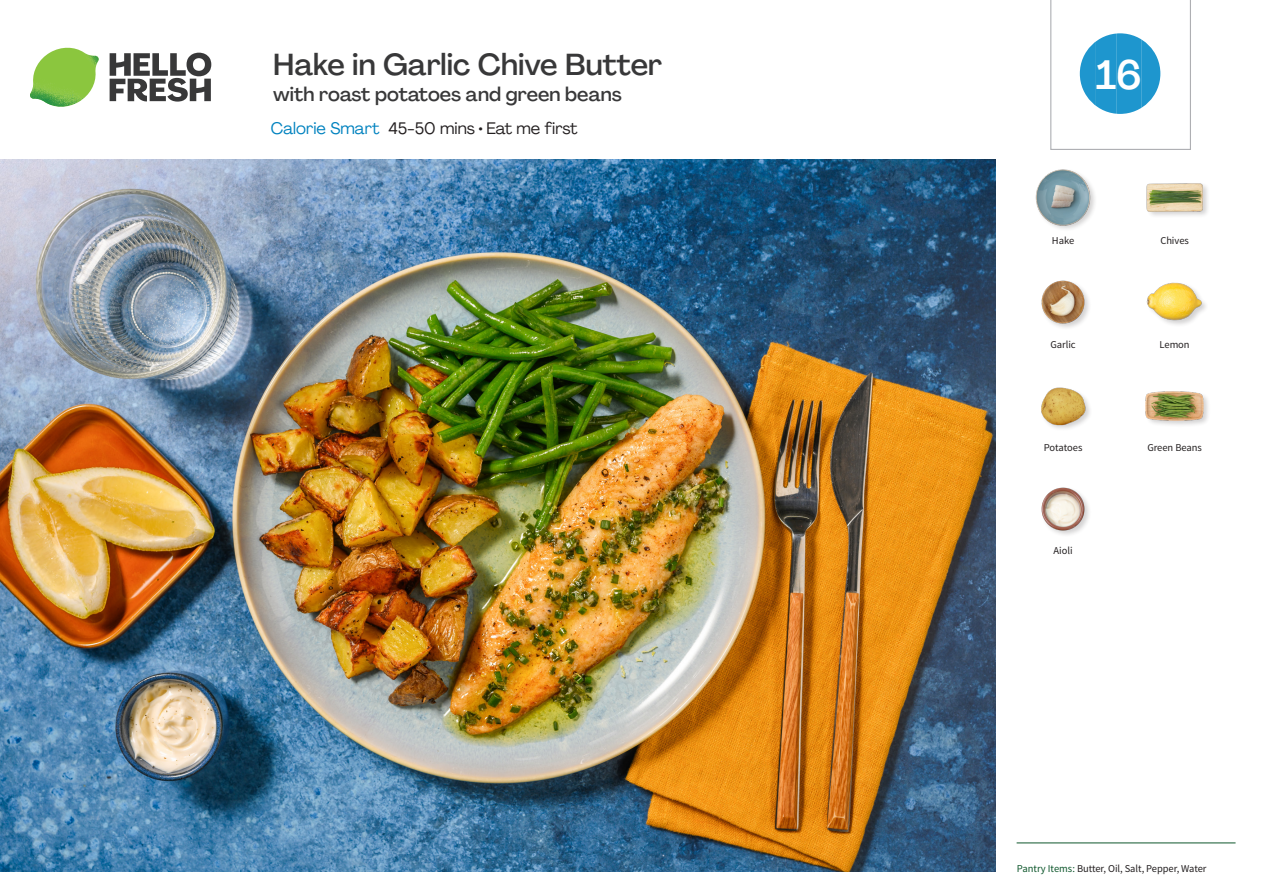
<style>
.page{position:relative;width:1263px;height:893px;background:#fff}
.page>*{position:absolute;margin:0;border:0;box-sizing:border-box;transform-origin:0 0}
._24_Recipe_Nr_Bag{font:500 40.5px "Agrandir";color:#fff}
._15_Titel_UK{font:500 30px "Agrandir";color:#383839}
._15_Titel_UK-2{font:500 19.5px "Agrandir";color:#383839}
._02_Box_Type{font:16.5px "Agrandir";color:#231f20}
._18_FRONT_ingredient{font:10.5px "Source Sans Pro";letter-spacing:-.005em;color:#231f20}
.t1{font:10.5px "Source Sans Variable";letter-spacing:-.005em;color:#231f20}
.s1{color:#0082bf}
.s2{font-family:"Source Sans Pro";color:#0e572c}
</style>
<div class="page">
<svg style="left:110px;top:53px;width:101px;height:49px"></svg>
<img style="left:30px;top:48px;width:69px;height:59px">
<img style="left:0;top:159px;width:995px;height:713px">
<hr style="left:1016px;top:843px;width:219px;height:1px;background:#0e572c">
<div style="left:1035px;top:169px;width:62px;height:63px;background:#231f20;opacity:.2"></div>
<img style="left:1035px;top:169px;width:57px;height:57px">
<div style="left:1146px;top:182px;width:64px;height:37px;background:#231f20;opacity:.2"></div>
<img style="left:1146px;top:182px;width:57px;height:37px">
<div style="left:1147px;top:282px;width:62px;height:45px;background:#231f20;opacity:.2"></div>
<img style="left:1146px;top:282px;width:57px;height:45px">
<img style="left:1041px;top:280px;width:48px;height:48px">
<div style="left:1145px;top:390px;width:65px;height:38px;background:#231f20;opacity:.2"></div>
<img style="left:1146px;top:390px;width:57px;height:38px">
<img style="left:1041px;top:387px;width:49px;height:42px">
<img style="left:1041px;top:487px;width:48px;height:48px">
<svg style="left:1050px;top:0;width:141px;height:150px"></svg>
<p class="_15_Titel_UK" style="left:273px;top:46px;width:391px">Hake in Garlic Chive Butter</p>
<p class="_15_Titel_UK-2" style="left:273px;top:82px;width:350px">with roast potatoes and green beans</p>
<p class="_02_Box_Type" style="left:271px;top:118px;width:308px"><span class="s1">Calorie Smart</span> 45-50 mins • Eat me first</p>
<p class="_24_Recipe_Nr_Bag" style="left:1096px;top:50px;width:47px">16</p>
<p class="_18_FRONT_ingredient" style="left:1052px;top:234px;width:24px">Hake</p>
<p class="_18_FRONT_ingredient" style="left:1160px;top:234px;width:30px">Chives</p>
<p class="_18_FRONT_ingredient" style="left:1050px;top:338px;width:27px">Garlic</p>
<p class="_18_FRONT_ingredient" style="left:1159px;top:338px;width:32px">Lemon</p>
<p class="_18_FRONT_ingredient" style="left:1044px;top:441px;width:40px">Potatoes</p>
<p class="_18_FRONT_ingredient" style="left:1147px;top:441px;width:56px">Green Beans</p>
<p class="_18_FRONT_ingredient" style="left:1053px;top:544px;width:21px">Aioli</p>
<p class="t1" style="left:1017px;top:862px;width:191px"><span class="s2">Pantry Items:</span> Butter, Oil, Salt, Pepper, Water</p>
</div>
